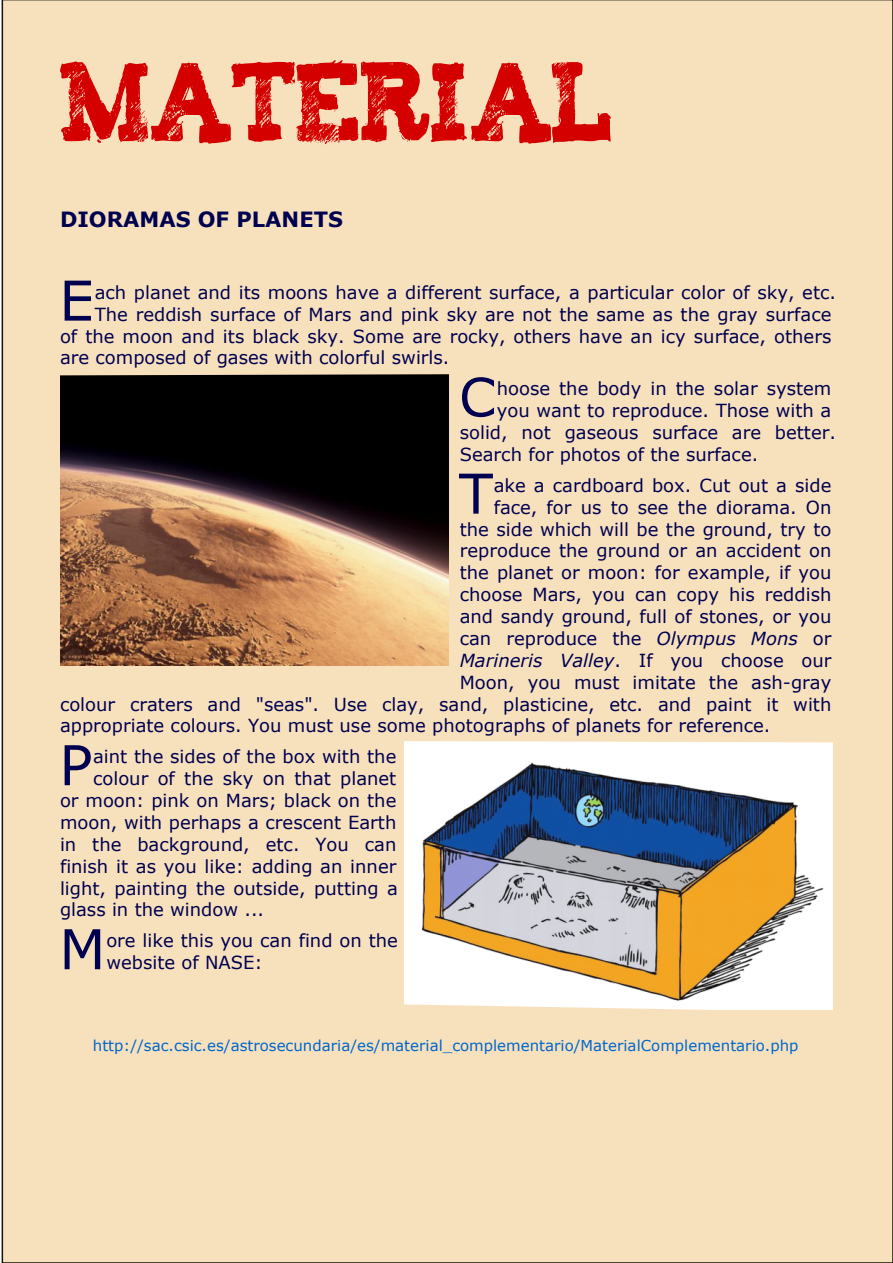
<style>
.page{position:relative;width:893px;height:1263px;background:#fff}
.page>*{position:absolute;margin:0;border:0;box-sizing:border-box;transform-origin:0 0}
.t1{font:55.05px "Verdana";color:#000050}
.t2{font:53.1px "Verdana";color:#000050}
.t3{font:700 21px "Verdana";color:#000050}
.t4{font:18px/21.9px "Verdana";color:#000050}
.t5{font:italic 18px "Verdana";color:#000050}
.t6{font:15px "Verdana";color:#06c}
.s1{font-style:italic}
.s2{font-style:normal}
</style>
<div class="page">
<div style="left:2px;top:0;width:891px;height:1263px;background:#f7e1bd"></div>
<svg style="left:60px;top:60px;width:551px;height:84px;background:#e67461"></svg>
<img style="left:405px;top:741px;width:428px;height:269px">
<img style="left:60px;top:374px;width:389px;height:292px">
<p class="t3" style="left:60px;top:206px;width:284px">DIORAMAS OF PLANETS</p>
<h1 class="t1" style="left:59px;top:265px;width:36px">E</h1>
<p class="t4" style="left:95px;top:281px;width:743px">ach planet and its moons have a different surface, a particular color of sky, etc.</p>
<p class="t4" style="left:95px;top:302px;width:738px">The reddish surface of Mars and pink sky are not the same as the gray surface</p>
<p class="t4" style="left:60px;top:324px;width:773px">of the moon and its black sky. Some are rocky, others have an icy surface, others</p>
<p class="t4" style="left:60px;top:346px;width:391px">are composed of gases with colorful swirls.</p>
<h2 class="t2" style="left:459px;top:363px;width:39px">C</h2>
<p class="t4" style="left:497px;top:377px;width:336px">hoose the body in the solar system</p>
<p class="t4" style="left:497px;top:399px;width:336px">you want to reproduce. Those with a</p>
<p class="t4" style="left:460px;top:421px;width:378px">solid, not gaseous surface are better.</p>
<p class="t4" style="left:460px;top:443px;width:300px">Search for photos of the surface.</p>
<h1 class="t1" style="left:459px;top:458px;width:35px">T</h1>
<p class="t4" style="left:494px;top:474px;width:339px">ake a cardboard box. Cut out a side</p>
<p class="t4" style="left:494px;top:495px;width:339px">face, for us to see the diorama. On</p>
<p class="t4" style="left:460px;top:517px;width:373px">the side which will be the ground, try to</p>
<p class="t4" style="left:460px;top:539px;width:373px">reproduce the ground or an accident on</p>
<p class="t4" style="left:460px;top:561px;width:373px">the planet or moon: for example, if you</p>
<p class="t4" style="left:460px;top:583px;width:373px">choose Mars, you can copy his reddish</p>
<p class="t4" style="left:460px;top:605px;width:373px">and sandy ground, full of stones, or you</p>
<p class="t4" style="left:460px;top:627px;width:373px">can reproduce the <span class="s1">Olympus Mons</span> or</p>
<p class="t5" style="left:460px;top:649px;width:373px">Marineris Valley<span class="s2">. If you choose our</span></p>
<p class="t4" style="left:460px;top:670px;width:373px">Moon, you must imitate the ash-gray</p>
<p class="t4" style="left:60px;top:692px;width:773px">colour craters and "seas". Use clay, sand, plasticine, etc. and paint it with</p>
<p class="t4" style="left:60px;top:714px;width:712px">appropriate colours. You must use some photographs of planets for reference.</p>
<h1 class="t1" style="left:59px;top:730px;width:35px">P</h1>
<p class="t4" style="left:93px;top:745px;width:305px">aint the sides of the box with the</p>
<p class="t4" style="left:93px;top:767px;width:305px">colour of the sky on that planet</p>
<p class="t4" style="left:60px;top:789px;width:338px">or moon: pink on Mars; black on the</p>
<p class="t4" style="left:60px;top:811px;width:338px">moon, with perhaps a crescent Earth</p>
<p class="t4" style="left:60px;top:833px;width:338px">in the background, etc. You can</p>
<p class="t4" style="left:60px;top:854px;width:338px">finish it as you like: adding an inner</p>
<p class="t4" style="left:60px;top:876px;width:339px">light, painting the outside, putting a</p>
<p class="t4" style="left:60px;top:898px;width:206px">glass in the window ...</p>
<h1 class="t1" style="left:59px;top:914px;width:48px">M</h1>
<p class="t4" style="left:106px;top:929px;width:293px">ore like this you can find on the website of NASE:</p>
<p class="t6" style="left:93px;top:1036px;width:707px">http://sac.csic.es/astrosecundaria/es/material_complementario/MaterialComplementario.php</p>
</div>
